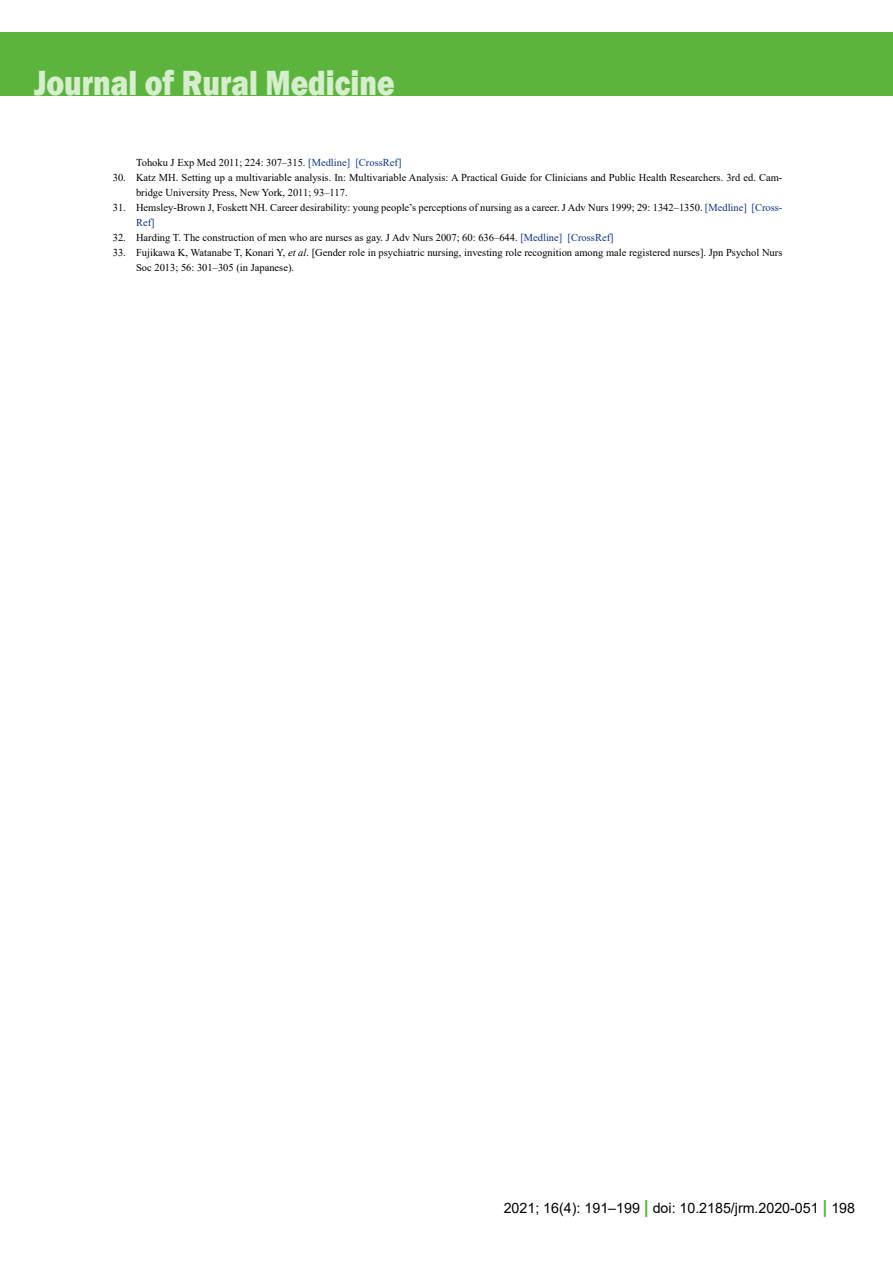
<style>
.page{position:relative;width:893px;height:1263px;background:#fff}
.page>*{position:absolute;margin:0;border:0;box-sizing:border-box;transform-origin:0 0}
.t1{font:800 36px "Franklin Gothic";color:#d6edce;scale:.83 1}
.t2{font:14.25px "Arial";color:#000}
.t3{font:10.5px/15px "Times New Roman";color:#000}
.s1{color:#0c3388}
.s2{font-style:italic}
.s3{font-weight:700;font-size:18px;color:#5bb53c}
</style>
<div class="page">
<div style="left:0;top:32px;width:893px;height:64px;background:#5bb53c"></div>
<h1 class="t1" style="left:34px;top:59px;width:436px">Journal of Rural Medicine</h1>
<p class="t3" style="left:136px;top:155px;width:267px">Tohoku J Exp Med 2011; 224: 307–315. <span class="s1">[Medline] [CrossRef]</span></p>
<p class="t3" style="left:136px;top:170px;width:648px;text-indent:-23px">30. Katz MH. Setting up a multivariable analysis. In: Multivariable Analysis: A Practical Guide for Clinicians and Public Health Researchers. 3rd ed. Cam&shy;bridge University Press, New York, 2011; 93–117.</p>
<p class="t3" style="left:136px;top:200px;width:648px;text-indent:-23px">31. Hemsley-Brown J, Foskett NH. Career desirability: young people’s perceptions of nursing as a career. J Adv Nurs 1999; 29: 1342–1350. <span class="s1">[Medline] [Cross-<br>Ref]</span></p>
<p class="t3" style="left:113px;top:230px;width:502px">32. Harding T. The construction of men who are nurses as gay. J Adv Nurs 2007; 60: 636–644. <span class="s1">[Medline] [CrossRef]</span></p>
<p class="t3" style="left:136px;top:245px;width:648px;text-indent:-23px">33. Fujikawa K, Watanabe T, Konari Y, <span class="s2">et al</span>. [Gender role in psychiatric nursing, investing role recognition among male registered nurses]. Jpn Psychol Nurs<br>Soc 2013; 56: 301–305 (in Japanese).</p>
<h2 class="t2" style="left:504px;top:1198px;width:353px">2021; 16(4): 191–199 <span class="s3">|</span> doi: 10.2185/jrm.2020-051 <span class="s3">|</span> 198</h2>
</div>
